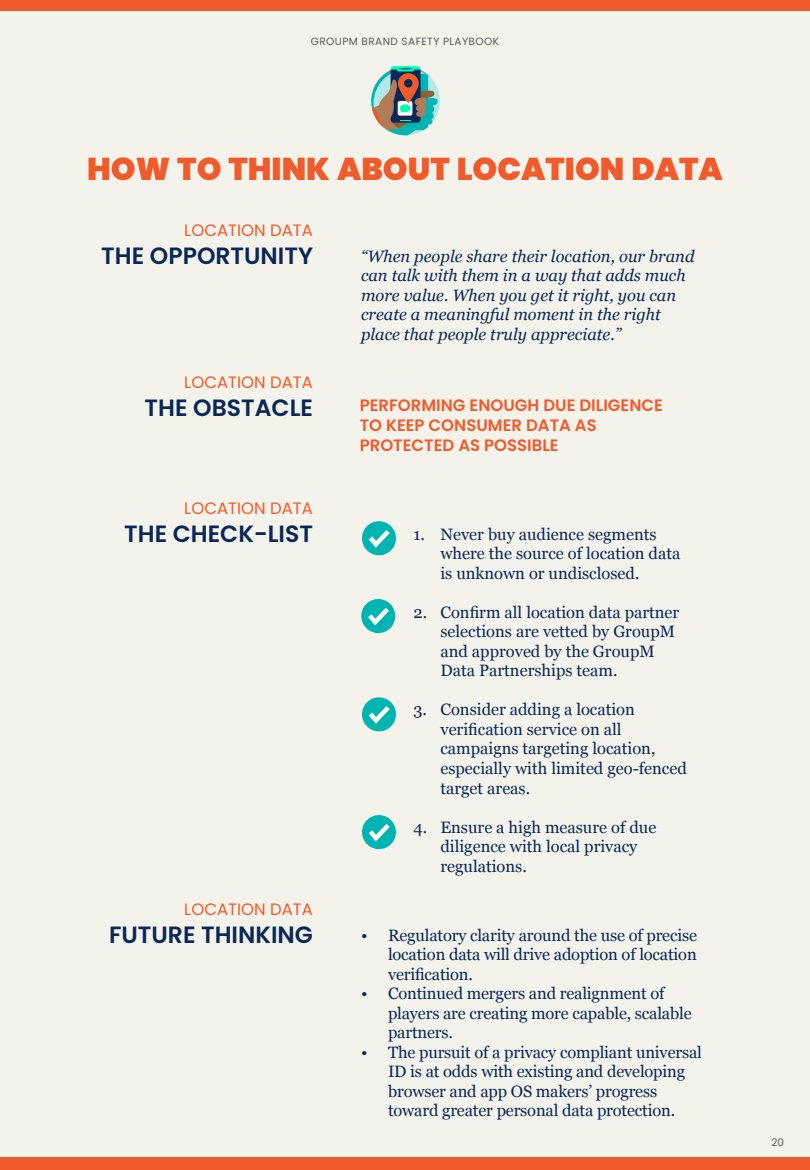
<style>
.page{position:relative;width:810px;height:1170px;background:#f4f3eb}
.page>*{position:absolute;margin:0;border:0;box-sizing:border-box;transform-origin:0 0}
.t1{font:900 31.5px "Poppins";color:#ef5b2b}
.t2{font:600 23.55px "Poppins";color:#0a2756}
.t3{font:16.5px/19.5px "Georgia";color:#0a2756}
.t4{font:italic 16.5px/19.5px "Georgia";color:#0a2756}
.t5{font:600 16.5px/19.8px "Poppins";color:#ef5b2b}
.t6{font:16.5px "Poppins";color:#ef5b2b}
.t7{font:10.5px "Poppins";letter-spacing:.04em;color:#595959}
</style>
<div class="page">
<div style="left:0;top:0;width:810px;height:10px;background:#ef5b2b"></div>
<div style="left:0;top:1157px;width:810px;height:13px;background:#ef5b2b"></div>
<svg style="left:371px;top:66px;width:67px;height:69px"></svg>
<div style="left:361px;top:599px;width:34px;height:34px;background:#00b5b1;border-radius:50%"></div>
<svg style="left:363px;top:603px;width:31px;height:26px"></svg>
<div style="left:362px;top:521px;width:34px;height:34px;background:#00b5b1;border-radius:50%"></div>
<svg style="left:364px;top:525px;width:31px;height:26px"></svg>
<div style="left:362px;top:697px;width:34px;height:34px;background:#00b5b1;border-radius:50%"></div>
<svg style="left:364px;top:701px;width:31px;height:26px"></svg>
<div style="left:362px;top:815px;width:34px;height:34px;background:#00b5b1;border-radius:50%"></div>
<svg style="left:364px;top:819px;width:31px;height:26px"></svg>
<p class="t7" style="left:311px;top:35px;width:190px">GROUPM BRAND SAFETY PLAYBOOK</p>
<h1 class="t1" style="left:87px;top:151px;width:637px">HOW TO THINK ABOUT LOCATION DATA</h1>
<p class="t6" style="left:184px;top:220px;width:130px">LOCATION DATA</p>
<h2 class="t2" style="left:101px;top:242px;width:213px">THE OPPORTUNITY</h2>
<p class="t6" style="left:184px;top:373px;width:130px">LOCATION DATA</p>
<h2 class="t2" style="left:145px;top:394px;width:170px">THE OBSTACLE</h2>
<p class="t6" style="left:184px;top:499px;width:130px">LOCATION DATA</p>
<h2 class="t2" style="left:124px;top:520px;width:190px">THE CHECK-LIST</h2>
<p class="t6" style="left:184px;top:899px;width:130px">LOCATION DATA</p>
<h2 class="t2" style="left:109px;top:921px;width:205px">FUTURE THINKING</h2>
<p class="t4" style="left:361px;top:246px;width:335px">“When people share their location, our brand can talk with them in a way that adds much more value. When you get it right, you can create a meaningful moment in the right place that people truly appreciate.”</p>
<p class="t5" style="left:360px;top:395px;width:305px">PERFORMING ENOUGH DUE DILIGENCE<br>TO KEEP CONSUMER DATA AS<br>PROTECTED AS POSSIBLE</p>
<p class="t3" style="left:440px;top:524px;width:241px;text-indent:-27px">1. Never buy audience segments where the source of location data is unknown or undisclosed.</p>
<p class="t3" style="left:440px;top:602px;width:240px;text-indent:-27px">2. Confirm all location data partner selections are vetted by GroupM and approved by the GroupM<br>Data Partnerships team.</p>
<p class="t3" style="left:440px;top:699px;width:248px;text-indent:-27px">3. Consider adding a location verification service on all campaigns targeting location, especially with limited geo-fenced target areas.</p>
<p class="t3" style="left:440px;top:816px;width:217px;text-indent:-27px">4. Ensure a high measure of due diligence with local privacy regulations.</p>
<p class="t3" style="left:388px;top:924px;width:311px;text-align:justify;text-indent:-27px">• Regulatory clarity around the use of precise location data will drive adoption of location verification.</p>
<p class="t3" style="left:388px;top:983px;width:305px;text-indent:-27px">• Continued mergers and realignment of players are creating more capable, scalable partners.</p>
<p class="t3" style="left:388px;top:1041px;width:315px;text-indent:-27px">• The pursuit of a privacy compliant universal ID is at odds with existing and developing browser and app OS makers’ progress toward greater personal data protection.</p>
<p class="t7" style="left:771px;top:1136px;width:14px">20</p>
</div>
